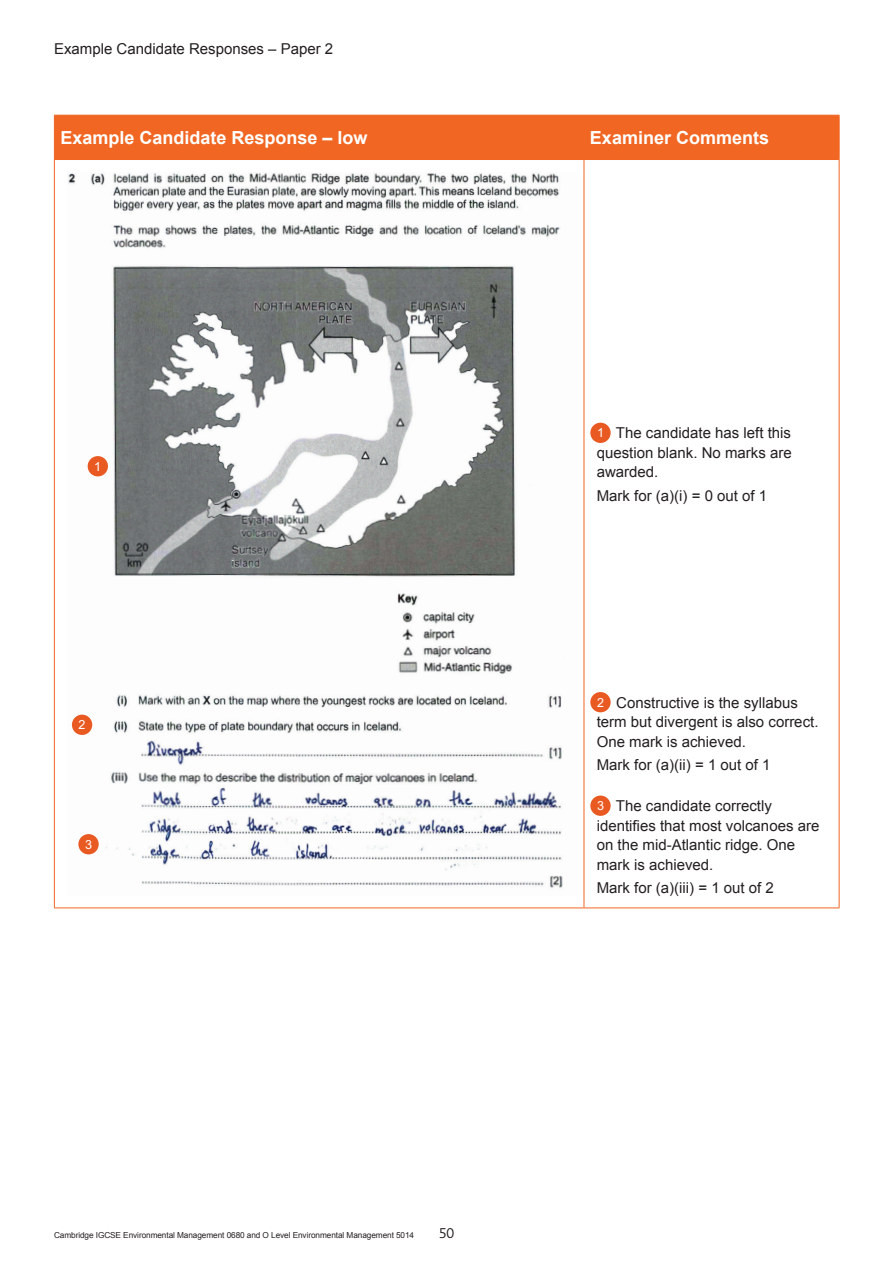
<style>
.page{position:relative;width:893px;height:1263px;background:#fff}
.page>*{position:absolute;margin:0;border:0;box-sizing:border-box;transform-origin:0 0}
.t1{font:700 18px "Arial";color:#fff}
.t2{font:15px/19.5px "Arial";color:#231f20}
.t3{font:300 15px "Bliss";color:#231f20}
.t4{font:12.6px "Arial MT Pro";color:#fff}
.t5{font:8.25px "Arial";letter-spacing:-.01em;color:#231f20}
</style>
<div class="page">
<div style="left:55px;top:116px;width:784px;height:43px;background:#f06622"></div>
<hr style="left:54px;top:116px;width:1px;height:43px;background:#f06622">
<hr style="left:54px;top:115px;width:530px;height:1px;background:#f06622">
<hr style="left:54px;top:159px;width:530px;height:1px;background:#f06622">
<hr style="left:584px;top:116px;width:1px;height:43px;background:#f06622">
<hr style="left:584px;top:115px;width:255px;height:1px;background:#f06622">
<hr style="left:839px;top:116px;width:1px;height:43px;background:#f06622">
<hr style="left:584px;top:159px;width:255px;height:1px;background:#f06622">
<hr style="left:54px;top:160px;width:1px;height:747px;background:#f06622">
<hr style="left:584px;top:160px;width:1px;height:747px;background:#f06622">
<hr style="left:839px;top:160px;width:1px;height:747px;background:#f06622">
<hr style="left:54px;top:907px;width:530px;height:1px;background:#f06622">
<hr style="left:584px;top:907px;width:255px;height:1px;background:#f06622">
<img style="left:68px;top:173px;width:495px;height:715px">
<div style="left:590px;top:423px;width:21px;height:20px;background:#e95a23;border-radius:50%"></div>
<div style="left:88px;top:456px;width:20px;height:20px;background:#e95a23;border-radius:50%"></div>
<div style="left:590px;top:692px;width:21px;height:20px;background:#e95a23;border-radius:50%"></div>
<div style="left:72px;top:715px;width:20px;height:20px;background:#e95a23;border-radius:50%"></div>
<div style="left:590px;top:795px;width:21px;height:21px;background:#e95a23;border-radius:50%"></div>
<div style="left:78px;top:834px;width:21px;height:20px;background:#e95a23;border-radius:50%"></div>
<p class="t2" style="left:54px;top:39px;width:281px">Example Candidate Responses – Paper 2</p>
<p class="t1" style="left:60px;top:126px;width:309px">Example Candidate Response – low</p>
<p class="t1" style="left:590px;top:126px;width:181px">Examiner Comments</p>
<p class="t4" style="left:94px;top:459px;width:9px">1</p>
<p class="t4" style="left:79px;top:718px;width:9px">2</p>
<p class="t4" style="left:85px;top:837px;width:9px">3</p>
<p class="t5" style="left:54px;top:1229px;width:362px">Cambridge IGCSE Environmental Management 0680 and O Level Environmental Management 5014</p>
<p class="t3" style="left:439px;top:1225px;width:17px">50</p>
<p class="t2" style="left:597px;top:423px;width:197px;text-align:justify;text-indent:19px">The candidate has left this question blank. No marks are awarded.</p>
<p class="t2" style="left:597px;top:486px;width:172px">Mark for (a)(i) = 0 out of 1</p>
<p class="t4" style="left:597px;top:426px;width:9px">1</p>
<p class="t2" style="left:597px;top:693px;width:223px;text-indent:20px">Constructive is the syllabus term but divergent is also correct.<br>One mark is achieved.</p>
<p class="t2" style="left:597px;top:756px;width:175px">Mark for (a)(ii) = 1 out of 1</p>
<p class="t2" style="left:597px;top:796px;width:224px;text-indent:19px">The candidate correctly identifies that most volcanoes are on the mid-Atlantic ridge. One mark is achieved.</p>
<p class="t2" style="left:597px;top:879px;width:179px">Mark for (a)(iii) = 1 out of 2</p>
<p class="t4" style="left:597px;top:695px;width:9px">2</p>
<p class="t4" style="left:597px;top:798px;width:9px">3</p>
</div>
